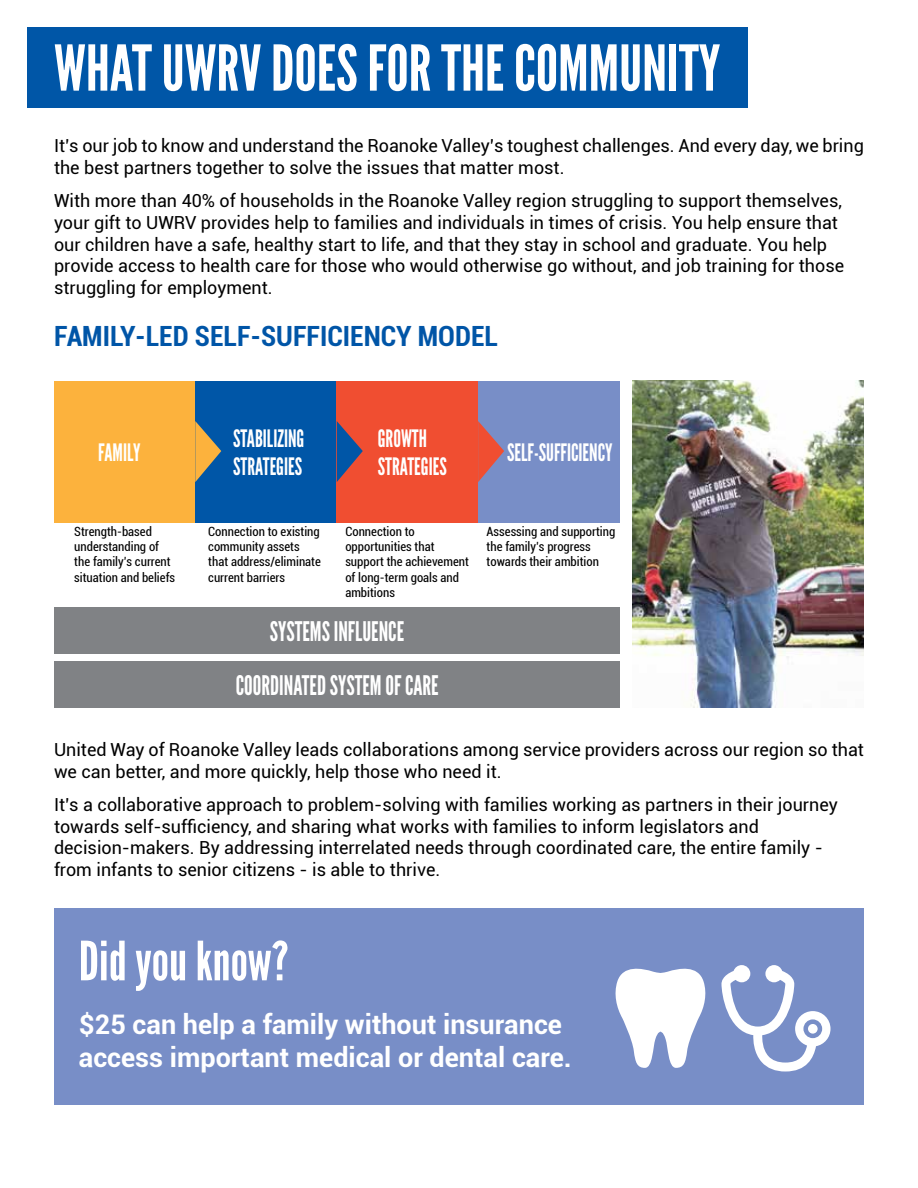
<style>
.page{position:relative;width:918px;height:1188px;background:#fff}
.page>*{position:absolute;margin:0;border:0;box-sizing:border-box;transform-origin:0 0}
.t1{font:63px "League Gothic";color:#fff}
.t2{font:54px "League Gothic";color:#fff}
.t3{font:700 condensed 27.9px "Roboto";color:#0055a7}
.t4{font:700 27px/32.4px "Roboto";color:#fff}
.t5{font:27px/54px "League Gothic";color:#fff;text-align:center;scale:.9 1}
.t6{font:24px/28.8px "League Gothic";color:#fff;scale:.9 1}
.t7{font:18px/21.6px "Roboto";color:#000}
.t8{font:condensed 12.75px/15.3px "Roboto";color:#000}
</style>
<div class="page">
<div style="left:54px;top:381px;width:141px;height:141px;background:#fcb23d"></div>
<div style="left:195px;top:381px;width:142px;height:141px;background:#0056a7"></div>
<div style="left:337px;top:381px;width:141px;height:141px;background:#f04e31"></div>
<div style="left:478px;top:381px;width:142px;height:141px;background:#788ec7"></div>
<div style="left:55px;top:607px;width:565px;height:46px;background:#808285"></div>
<div style="left:55px;top:661px;width:565px;height:46px;background:#808285"></div>
<svg style="left:195px;top:421px;width:26px;height:61px"></svg>
<svg style="left:337px;top:421px;width:26px;height:61px"></svg>
<svg style="left:478px;top:421px;width:26px;height:61px"></svg>
<img style="left:632px;top:381px;width:232px;height:326px">
<div style="left:54px;top:908px;width:810px;height:197px;background:#788ec7"></div>
<svg style="left:615px;top:968px;width:91px;height:100px"></svg>
<svg style="left:721px;top:965px;width:110px;height:107px"></svg>
<div style="left:808px;top:1024px;width:10px;height:10px;background:#fff;border-radius:50%"></div>
<div style="left:27px;top:27px;width:720px;height:81px;background:#0056a7"></div>
<h1 class="t1" style="left:54px;top:31px;width:668px">WHAT UWRV DOES FOR THE COMMUNITY</h1>
<p class="t7" style="left:54px;top:134px;width:811px">It’s our job to know and understand the Roanoke Valley’s toughest challenges. And every day, we bring the best partners together to solve the issues that matter most.</p>
<p class="t7" style="left:54px;top:190px;width:792px">With more than 40% of households in the Roanoke Valley region struggling to support themselves, your gift to UWRV provides help to families and individuals in times of crisis. You help ensure that our children have a safe, healthy start to life, and that they stay in school and graduate. You help provide access to health care for those who would otherwise go without, and job training for those struggling for employment.</p>
<h3 class="t3" style="left:54px;top:316px;width:446px">FAMILY-LED SELF-SUFFICIENCY MODEL</h3>
<h3 class="t6" style="left:98px;top:438px;width:49px">FAMILY</h3>
<h3 class="t6" style="left:233px;top:424px;width:81px">STABILIZING<br>STRATEGIES</h3>
<h3 class="t6" style="left:378px;top:424px;width:78px">GROWTH<br>STRATEGIES</h3>
<h3 class="t6" style="left:507px;top:438px;width:119px">SELF-SUFFICIENCY</h3>
<p class="t8" style="left:74px;top:523px;width:102px">Strength-based understanding of the family’s current situation and beliefs</p>
<p class="t8" style="left:208px;top:523px;width:114px">Connection to existing community assets that address/eliminate current barriers</p>
<p class="t8" style="left:345px;top:523px;width:125px">Connection to opportunities that support the achievement of long-term goals and ambitions</p>
<p class="t8" style="left:487px;top:523px;width:130px">Assessing and supporting the family’s progress towards their ambition</p>
<h3 class="t5" style="left:236px;top:605px;width:227px">SYSTEMS INFLUENCE<br>COORDINATED SYSTEM OF CARE</h3>
<p class="t7" style="left:54px;top:738px;width:811px">United Way of Roanoke Valley leads collaborations among service providers across our region so that we can better, and more quickly, help those who need it.</p>
<p class="t7" style="left:54px;top:793px;width:785px">It’s a collaborative approach to problem-solving with families working as partners in their journey towards self-sufficiency, and sharing what works with families to inform legislators and decision-makers. By addressing interrelated needs through coordinated care, the entire family - from infants to senior citizens - is able to thrive.</p>
<h2 class="t2" style="left:79px;top:929px;width:211px">Did you know?</h2>
<h3 class="t4" style="left:79px;top:1007px;width:494px">$25 can help a family without insurance access important medical or dental care.</h3>
</div>
